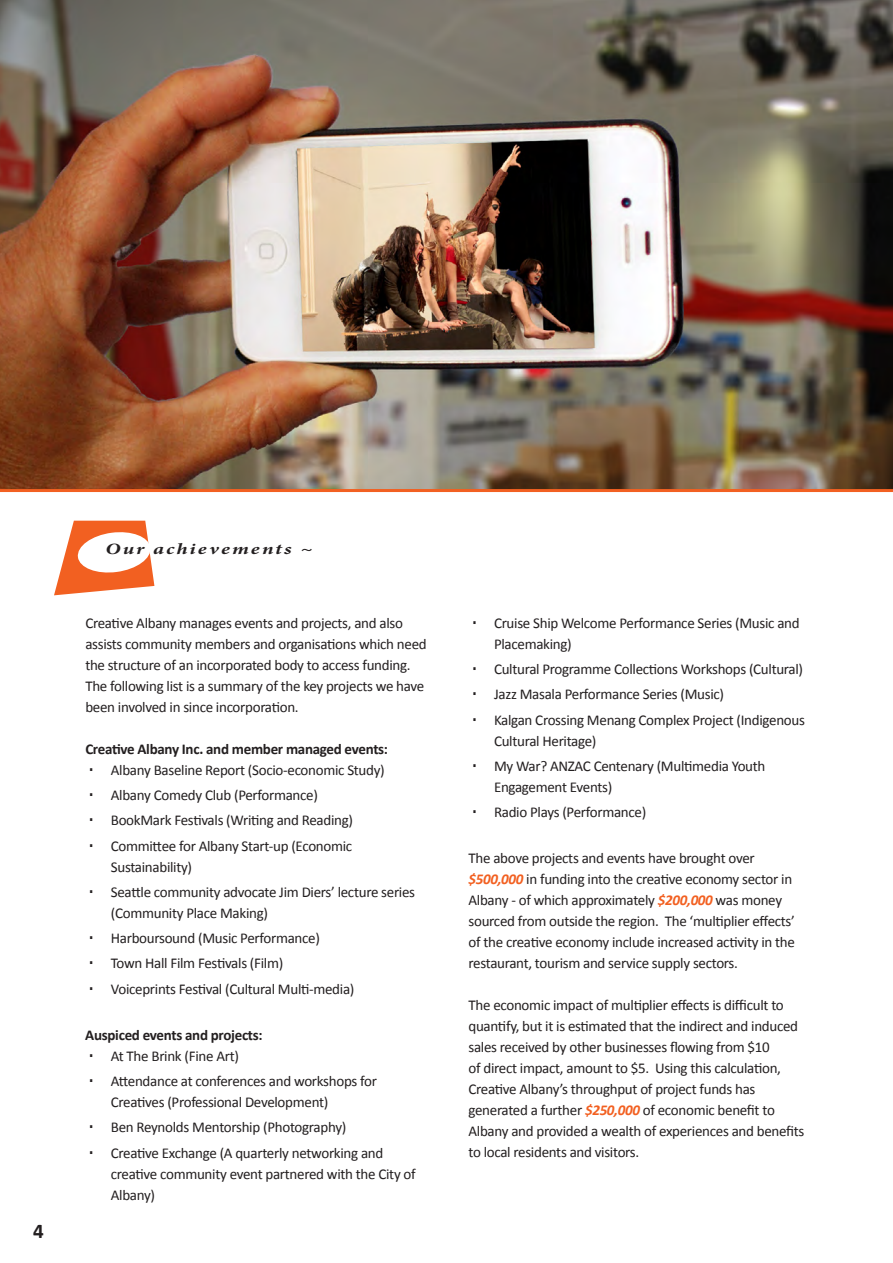
<style>
.page{position:relative;width:893px;height:1263px;background:#fff}
.page>*{position:absolute;margin:0;border:0;box-sizing:border-box;transform-origin:0 0}
.para_head{font:700 21px "Calibri";color:#231f20}
.t1{font:italic 700 15.75px "Minion Pro";letter-spacing:.1em;color:#231f20;scale:1.33 1}
.base_text{font:15px/21px "Calibri";letter-spacing:-.02em;color:#231f20}
.base_text-2{font:700 15px "Calibri";letter-spacing:-.02em;color:#231f20}
.s1{font-weight:700;font-style:italic;color:#f26021}
</style>
<div class="page">
<svg style="left:54px;top:521px;width:100px;height:74px"></svg>
<img style="left:0;top:0;width:893px;height:489px">
<hr style="left:0;top:489px;width:893px;height:3px;background:#f26021">
<p class="para_head" style="left:33px;top:1218px;width:12px">4</p>
<p class="t1" style="left:105px;top:538px;width:157px">Our achievements ~</p>
<p class="base_text" style="left:85px;top:612px;width:343px">Creative Albany manages events and projects, and also assists community members and organisations which need the structure of an incorporated body to access funding.<br>The following list is a summary of the key projects we have been involved in since incorporation.</p>
<p class="base_text-2" style="left:85px;top:739px;width:304px">Creative Albany Inc. and member managed events:</p>
<p class="base_text" style="left:111px;top:759px;width:275px">Albany Baseline Report (Socio-economic Study)</p>
<p class="base_text" style="left:111px;top:785px;width:209px">Albany Comedy Club (Performance)</p>
<p class="base_text" style="left:111px;top:810px;width:244px">BookMark Festivals (Writing and Reading)</p>
<p class="base_text" style="left:111px;top:835px;width:243px">Committee for Albany Start-up (Economic<br>Sustainability)</p>
<p class="base_text" style="left:111px;top:881px;width:306px">Seattle community advocate Jim Diers’ lecture series (Community Place Making)</p>
<p class="base_text" style="left:111px;top:928px;width:211px">Harboursound (Music Performance)</p>
<p class="base_text" style="left:111px;top:953px;width:174px">Town Hall Film Festivals (Film)</p>
<p class="base_text" style="left:111px;top:978px;width:245px">Voiceprints Festival (Cultural Multi-media)</p>
<p class="base_text-2" style="left:85px;top:1025px;width:179px">Auspiced events and projects:</p>
<p class="base_text" style="left:111px;top:1045px;width:130px">At The Brink (Fine Art)</p>
<p class="base_text" style="left:111px;top:1071px;width:268px">Attendance at conferences and workshops for<br>Creatives (Professional Development)</p>
<p class="base_text" style="left:111px;top:1117px;width:237px">Ben Reynolds Mentorship (Photography)</p>
<p class="base_text" style="left:111px;top:1142px;width:306px">Creative Exchange (A quarterly networking and creative community event partnered with the City of<br>Albany)</p>
<p class="base_text" style="left:494px;top:612px;width:307px">Cruise Ship Welcome Performance Series (Music and<br>Placemaking)</p>
<p class="base_text" style="left:494px;top:659px;width:311px">Cultural Programme Collections Workshops (Cultural)</p>
<p class="base_text" style="left:494px;top:684px;width:232px">Jazz Masala Performance Series (Music)</p>
<p class="base_text" style="left:494px;top:709px;width:312px">Kalgan Crossing Menang Complex Project (Indigenous<br>Cultural Heritage)</p>
<p class="base_text" style="left:494px;top:755px;width:273px">My War? ANZAC Centenary (Multimedia Youth<br>Engagement Events)</p>
<p class="base_text" style="left:494px;top:802px;width:154px">Radio Plays (Performance)</p>
<p class="base_text" style="left:468px;top:848px;width:328px">The above projects and events have brought over <span class="s1">$500,000</span> in funding into the creative economy sector in Albany - of which approximately <span class="s1">$200,000</span> was money sourced from outside the region. The ‘multiplier effects’ of the creative economy include increased activity in the restaurant, tourism and service supply sectors.</p>
<p class="base_text" style="left:468px;top:995px;width:337px">The economic impact of multiplier effects is difficult to quantify, but it is estimated that the indirect and induced sales received by other businesses flowing from $10<br>of direct impact, amount to $5. Using this calculation, Creative Albany’s throughput of project funds has generated a further <span class="s1">$250,000</span> of economic benefit to Albany and provided a wealth of experiences and benefits to local residents and visitors.</p>
</div>
